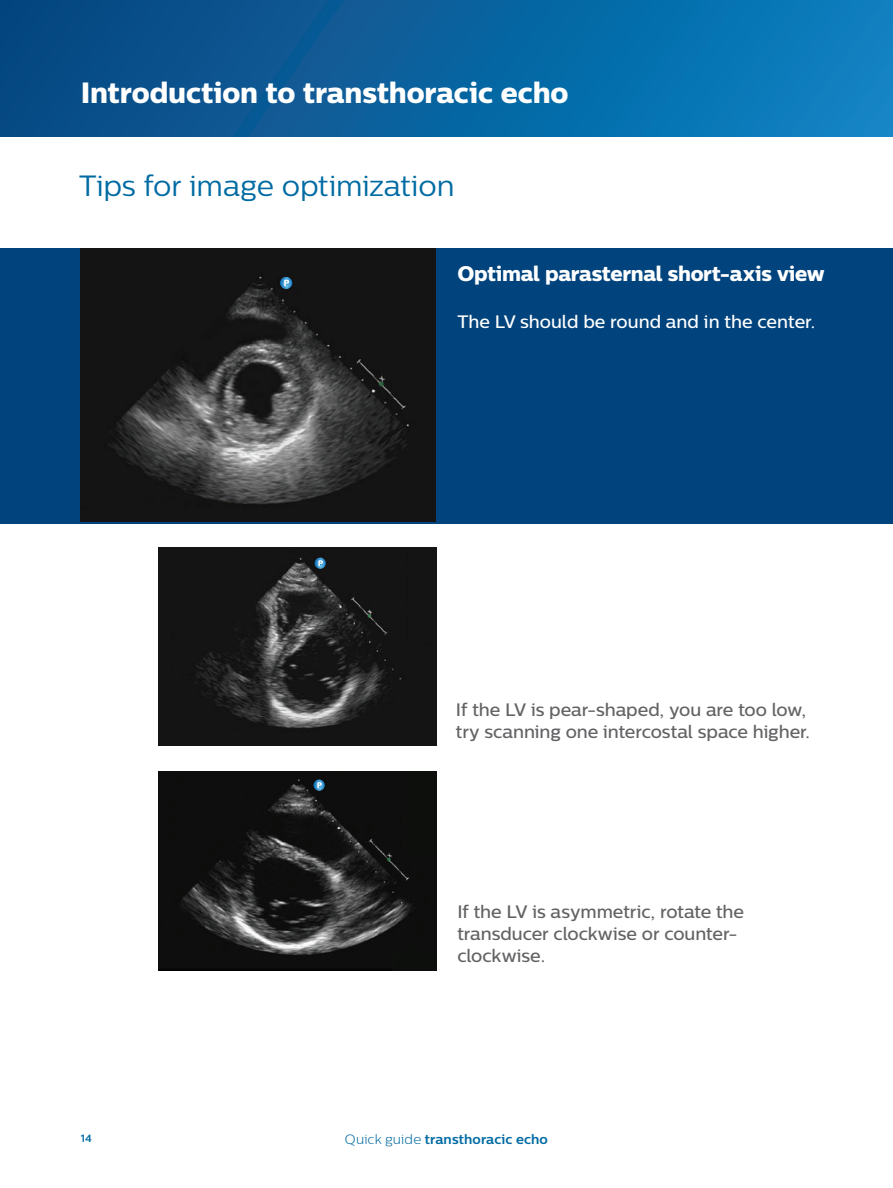
<style>
.page{position:relative;width:893px;height:1188px;background:#fff}
.page>*{position:absolute;margin:0;border:0;box-sizing:border-box;transform-origin:0 0}
.t1{font:29.25px "Centrale Sans X Bold";letter-spacing:-.005em;color:#fff}
.t2{font:29.25px "Centrale Sans";letter-spacing:-.005em;color:#006ba3}
.t3{font:21px "Centrale Sans X Bold";letter-spacing:-.015em;color:#fff}
.t4{font:500 18px/21.8px "Centrale Sans";letter-spacing:-.005em;color:#636366}
.t5{font:500 18px "Centrale Sans";color:#fff}
.t6{font:700 13.5px "Centrale Sans";letter-spacing:.01em;color:#006ba3}
.t7{font:700 10.5px "Centrale Sans";color:#006ba3}
.s1{font-weight:300}
</style>
<div class="page">
<img style="left:158px;top:772px;width:278px;height:198px">
<img style="left:158px;top:547px;width:278px;height:199px">
<div style="left:0;top:248px;width:893px;height:275px;background:#01437c"></div>
<img style="left:81px;top:248px;width:354px;height:274px">
<div style="left:0;top:0;width:893px;height:137px;background:linear-gradient(to right,#09467f,#0b82c2)"></div>
<svg style="left:280px;top:277px;width:12px;height:12px"></svg>
<svg style="left:315px;top:558px;width:11px;height:11px"></svg>
<svg style="left:314px;top:780px;width:11px;height:11px"></svg>
<h1 class="t1" style="left:81px;top:74px;width:489px">Introduction to transthoracic echo</h1>
<h1 class="t2" style="left:79px;top:168px;width:377px">Tips for image optimization</h1>
<p class="t3" style="left:457px;top:260px;width:369px">Optimal parasternal short-axis view</p>
<p class="t5" style="left:457px;top:311px;width:359px">The LV should be round and in the center.</p>
<p class="t4" style="left:456px;top:699px;width:356px">If the LV is pear-shaped, you are too low, try scanning one intercostal space higher.</p>
<p class="t4" style="left:457px;top:901px;width:288px">If the LV is asymmetric, rotate the transducer clockwise or counter&shy;clockwise.</p>
<p class="t7" style="left:81px;top:1132px;width:12px">14</p>
<p class="t6" style="left:345px;top:1131px;width:205px"><span class="s1">Quick guide</span> transthoracic echo</p>
</div>
